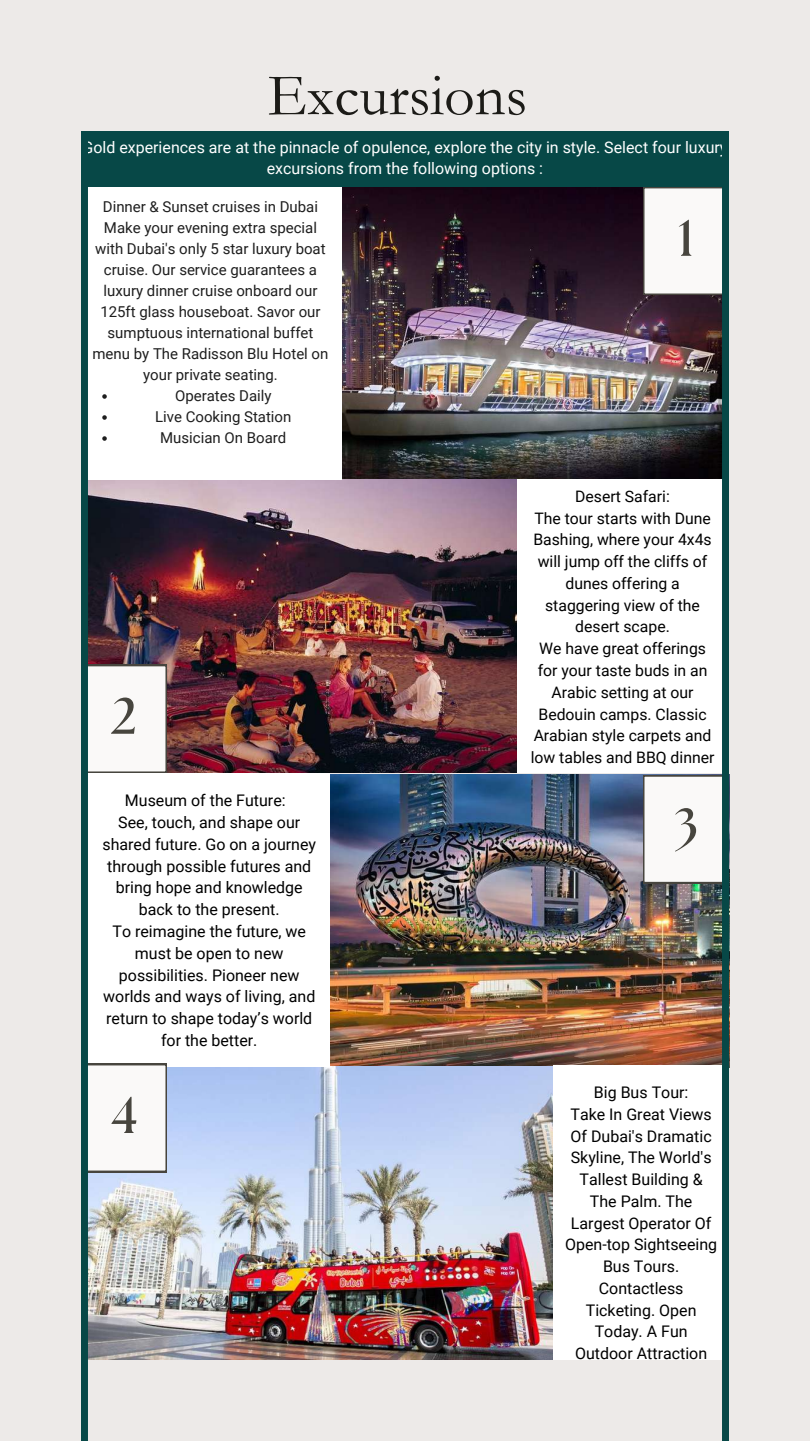
<style>
.page{position:relative;width:810px;height:1441px;background:#fff}
.page>*{position:absolute;margin:0;border:0;box-sizing:border-box;transform-origin:0 0}
.t1{font:60px "Garamond";color:#1c1b17}
.t2{font:700 51.2px "The Seasons";color:#47453e}
.t3{font:16px/21.8px "Roboto";color:#000;text-align:center}
.t4{font:16px/21px "Roboto";color:#fff;text-align:center}
.t5{font:15.8px/21.8px "Roboto";color:#000;text-align:center}
.t6{font:15px/21px "Roboto";color:#1e1e1e;text-align:center}
</style>
<div class="page">
<div style="left:0;top:0;width:810px;height:1440px;background:#edeae8"></div>
<img style="left:81px;top:133px;width:648px;height:1307px">
<h1 class="t1" style="left:267px;top:62px;width:261px">Excursions</h1>
<p class="t4" style="left:82px;top:137px;width:646px">Gold experiences are at the pinnacle of opulence, explore the city in style. Select four luxury excursions from the following options :</p>
<p class="t6" style="left:93px;top:196px;width:237px">Dinner &amp; Sunset cruises in Dubai<br>Make your evening extra special with Dubai's only 5 star luxury boat cruise. Our service guarantees a luxury dinner cruise onboard our<br>125ft glass houseboat. Savor our sumptuous international buffet menu by The Radisson Blu Hotel on your private seating.</p>
<p class="t6" style="left:155px;top:385px;width:138px">Operates Daily<br>Live Cooking Station<br>Musician On Board</p>
<h2 class="t2" style="left:111px;top:692px;width:27px">2</h2>
<p class="t3" style="left:102px;top:789px;width:215px">Museum of the Future:<br>See, touch, and shape our shared future. Go on a journey through possible futures and bring hope and knowledge back to the present.<br>To reimagine the future, we must be open to new possibilities. Pioneer new worlds and ways of living, and return to shape today’s world for the better.</p>
<h2 class="t2" style="left:111px;top:1091px;width:28px">4</h2>
<h2 class="t2" style="left:678px;top:215px;width:18px">1</h2>
<p class="t5" style="left:531px;top:485px;width:185px">Desert Safari:<br>The tour starts with Dune<br>Bashing, where your 4x4s will jump off the cliffs of dunes offering a staggering view of the desert scape.<br>We have great offerings for your taste buds in an<br>Arabic setting at our<br>Bedouin camps. Classic<br>Arabian style carpets and low tables and BBQ dinner</p>
<h2 class="t2" style="left:674px;top:803px;width:25px">3</h2>
<p class="t3" style="left:565px;top:1081px;width:154px">Big Bus Tour:<br>Take In Great Views<br>Of Dubai's Dramatic<br>Skyline, The World's<br>Tallest Building &amp;<br>The Palm. The<br>Largest Operator Of<br>Open-top Sightseeing<br>Bus Tours.<br>Contactless<br>Ticketing. Open<br>Today. A Fun<br>Outdoor Attraction</p>
</div>
